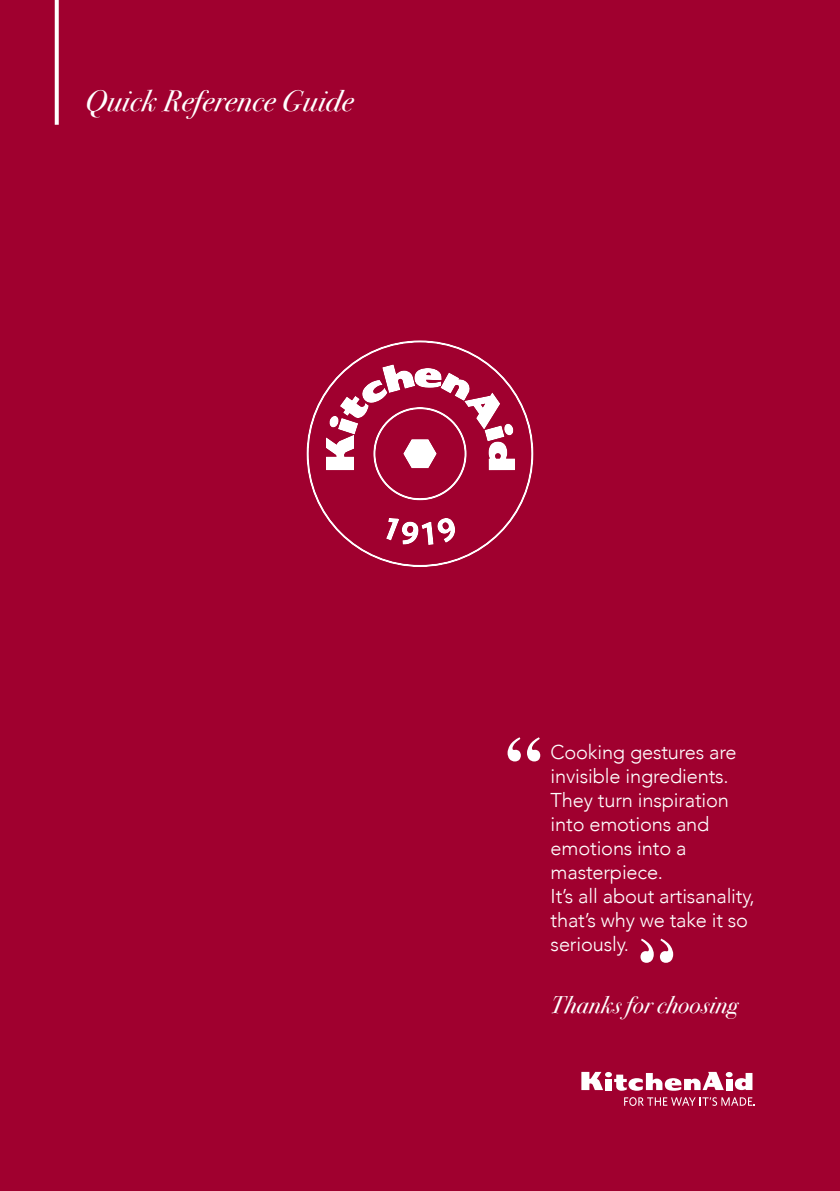
<style>
.page{position:relative;width:840px;height:1191px;background:#fff}
.page>*{position:absolute;margin:0;border:0;box-sizing:border-box;transform-origin:0 0}
.t1{font:italic 30px "Bodoni Svty Two ITCTT";letter-spacing:.02em;color:#fff}
.t2{font:italic 24px "Bodoni Svty Two ITCTT";letter-spacing:.01em;color:#fff}
.t3{font:300 20px/24px "Avenir";letter-spacing:-.01em;color:#fff}
</style>
<div class="page">
<div style="left:0;top:0;width:839px;height:1191px;background:#a0002f"></div>
<svg style="left:306px;top:340px;width:227px;height:227px"></svg>
<svg style="left:624px;top:1097px;width:130px;height:9px"></svg>
<svg style="left:581px;top:1071px;width:171px;height:19px"></svg>
<svg style="left:507px;top:737px;width:33px;height:24px"></svg>
<svg style="left:640px;top:938px;width:32px;height:24px"></svg>
<svg style="left:55px;top:0;width:4px;height:125px"></svg>
<p class="t1" style="left:85px;top:74px;width:269px">Quick Reference Guide</p>
<p class="t3" style="left:550px;top:740px;width:205px">Cooking gestures are invisible ingredients.<br>They turn inspiration into emotions and emotions into a masterpiece.<br>It’s all about artisanality, that’s why we take it so seriously.</p>
<p class="t2" style="left:550px;top:983px;width:189px">Thanks for choosing</p>
</div>
